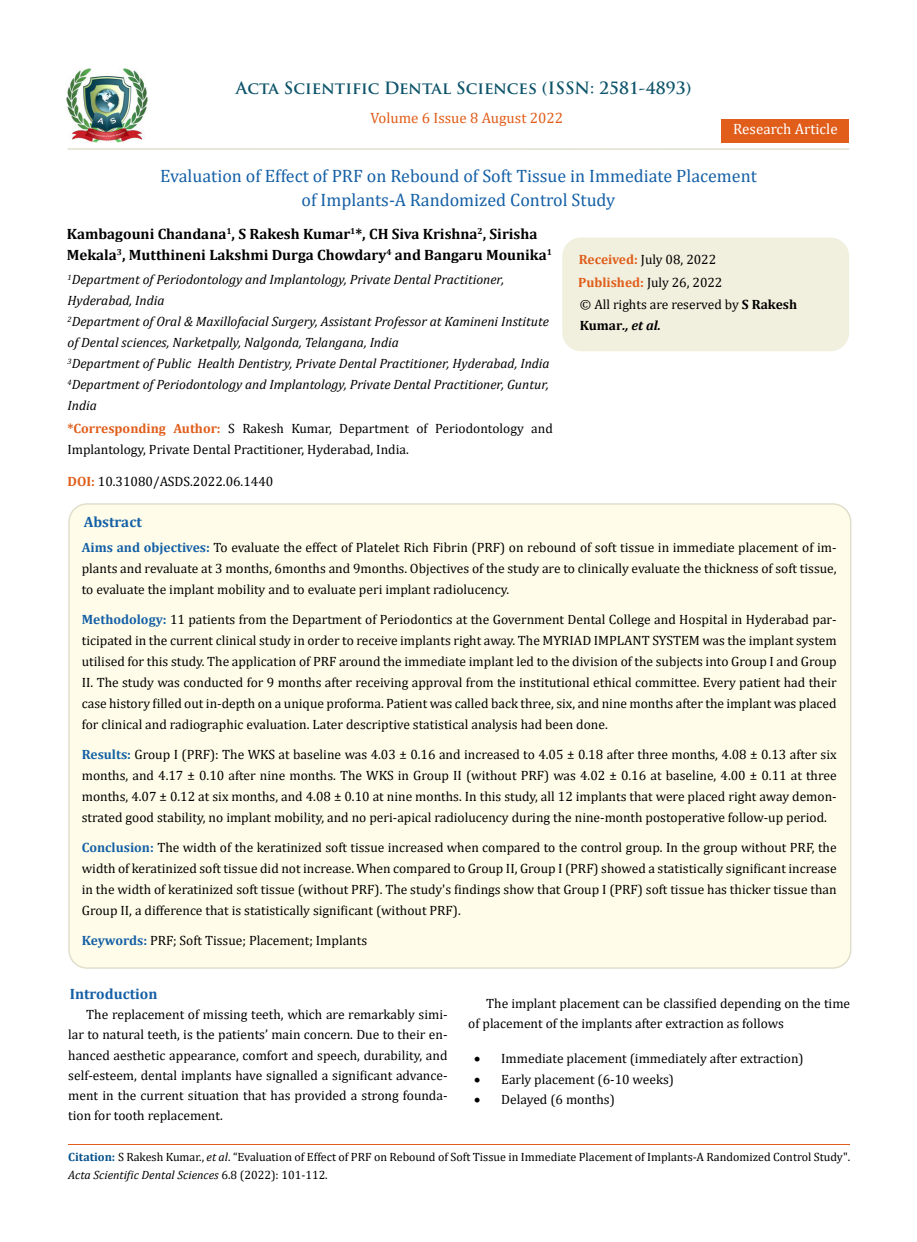
<style>
.page{position:relative;width:917px;height:1242px;background:#fff}
.page>*{position:absolute;margin:0;border:0;box-sizing:border-box;transform-origin:0 0}
.t1{font:18px/24px "Cambria";color:#1560a6;text-align:center}
.t2{font:700 16.5px "Trajan Pro";color:#0e546a}
.t3{font:700 15px/21px "Cambria";color:#000}
.t4{font:15px "Cambria";color:#e05d1a}
.t5{font:700 15px "Cambria";color:#1560a6}
.t6{font:15px "Cambria";color:#fff}
.t7{font:13.5px/21px "Cambria";color:#000;text-align:justify}
.t8{font:italic 13.5px/21px "Cambria";color:#000}
.t9{font:12px/18px "Cambria";color:#000}
.s1{font-weight:700;color:#e05d1a}
.s2{font-weight:700}
.s3{font-weight:700;font-style:italic}
.s4{font-weight:700;color:#1560a6}
.s5{font-weight:700;color:#035089}
.s6{font-style:italic}
</style>
<div class="page">
<img style="left:67px;top:68px;width:80px;height:74px">
<div style="left:721px;top:119px;width:128px;height:23px;background:#e05d1a"></div>
<div style="left:563px;top:238px;width:285px;height:113px;background:#f1f0de;border-radius:18px"></div>
<div style="left:562px;top:238px;width:287px;height:113px;border:2px solid #f1f0de;border-radius:18px"></div>
<div style="left:69px;top:504px;width:781px;height:464px;background:#fffde9;border-radius:18px"></div>
<hr style="left:68px;top:1144px;width:782px;height:1px;background:#e05d1a">
<hr style="left:67px;top:148px;width:782px;height:2px;background:#e0dfcd">
<p class="t2" style="left:236px;top:77px;width:457px">Acta Scientific Dental Sciences (ISSN: 2581-4893)</p>
<p class="t4" style="left:370px;top:109px;width:194px">Volume 6 Issue 8 August 2022</p>
<p class="t6" style="left:733px;top:120px;width:106px">Research Article</p>
<h1 class="t1" style="left:160px;top:163px;width:598px">Evaluation of Effect of PRF on Rebound of Soft Tissue in Immediate Placement of Implants-A Randomized Control Study</h1>
<p class="t3" style="left:67px;top:223px;width:487px">Kambagouni Chandana<sup>1</sup>, S Rakesh Kumar<sup>1</sup>*, CH Siva Krishna<sup>2</sup>, Sirisha<br>Mekala<sup>3</sup>, Mutthineni Lakshmi Durga Chowdary<sup>4</sup> and Bangaru Mounika<sup>1</sup></p>
<p class="t8" style="left:67px;top:269px;width:483px"><sup>1</sup>Department of Periodontology and Implantology, Private Dental Practitioner, Hyderabad, India<br><sup>2</sup>Department of Oral &amp; Maxillofacial Surgery, Assistant Professor at Kamineni Institute of Dental sciences, Narketpally, Nalgonda, Telangana, India<br><sup>3</sup>Department of Public Health Dentistry, Private Dental Practitioner, Hyderabad, India <sup>4</sup>Department of Periodontology and Implantology, Private Dental Practitioner, Guntur, India</p>
<p class="t7" style="left:67px;top:418px;width:487px"><span class="s1">*Corresponding Author:</span> S Rakesh Kumar, Department of Periodontology and<br>Implantology, Private Dental Practitioner, Hyderabad, India.</p>
<p class="t7" style="left:578px;top:248px;width:146px;line-height:23px"><span class="s1">Received:</span> July 08, 2022<br><span class="s1">Published:</span> July 26, 2022</p>
<p class="t7" style="left:580px;top:294px;width:219px">© All rights are reserved by <span class="s2">S Rakesh<br>Kumar</span><span class="s3">., et al.</span></p>
<p class="t7" style="left:67px;top:471px;width:207px"><span class="s1">DOI:</span> 10.31080/ASDS.2022.06.1440</p>
<p class="t5" style="left:84px;top:512px;width:60px">Abstract</p>
<p class="t7" style="left:82px;top:537px;width:756px"><span class="s4">Aims and objectives:</span> To evaluate the effect of Platelet Rich Fibrin (PRF) on rebound of soft tissue in immediate placement of im&shy;plants and revaluate at 3 months, 6months and 9months. Objectives of the study are to clinically evaluate the thickness of soft tissue, to evaluate the implant mobility and to evaluate peri implant radiolucency.</p>
<p class="t7" style="left:82px;top:609px;width:756px"><span class="s4">Methodology:</span> 11 patients from the Department of Periodontics at the Government Dental College and Hospital in Hyderabad par&shy;ticipated in the current clinical study in order to receive implants right away. The MYRIAD IMPLANT SYSTEM was the implant system utilised for this study. The application of PRF around the immediate implant led to the division of the subjects into Group I and Group II. The study was conducted for 9 months after receiving approval from the institutional ethical committee. Every patient had their case history filled out in-depth on a unique proforma. Patient was called back three, six, and nine months after the implant was placed for clinical and radiographic evaluation. Later descriptive statistical analysis had been done.</p>
<p class="t7" style="left:82px;top:744px;width:756px"><span class="s4">Results:</span> Group I (PRF): The WKS at baseline was 4.03 ± 0.16 and increased to 4.05 ± 0.18 after three months, 4.08 ± 0.13 after six months, and 4.17 ± 0.10 after nine months. The WKS in Group II (without PRF) was 4.02 ± 0.16 at baseline, 4.00 ± 0.11 at three months, 4.07 ± 0.12 at six months, and 4.08 ± 0.10 at nine months. In this study, all 12 implants that were placed right away demon&shy;strated good stability, no implant mobility, and no peri-apical radiolucency during the nine-month postoperative follow-up period.</p>
<p class="t7" style="left:82px;top:837px;width:756px"><span class="s4">Conclusion:</span> The width of the keratinized soft tissue increased when compared to the control group. In the group without PRF, the width of keratinized soft tissue did not increase. When compared to Group II, Group I (PRF) showed a statistically significant increase in the width of keratinized soft tissue (without PRF). The study's findings show that Group I (PRF) soft tissue has thicker tissue than Group II, a difference that is statistically significant (without PRF).</p>
<p class="t7" style="left:82px;top:930px;width:287px"><span class="s4">Keywords:</span> PRF; Soft Tissue; Placement; Implants</p>
<p class="t5" style="left:70px;top:983px;width:89px">Introduction</p>
<p class="t7" style="left:68px;top:1004px;width:381px;line-height:20.2px;text-indent:18px">The replacement of missing teeth, which are remarkably simi&shy;lar to natural teeth, is the patients’ main concern. Due to their en&shy;hanced aesthetic appearance, comfort and speech, durability, and self-esteem, dental implants have signalled a significant advance&shy;ment in the current situation that has provided a strong founda&shy;tion for tooth replacement.</p>
<p class="t7" style="left:468px;top:993px;width:383px;line-height:20.2px;text-indent:18px">The implant placement can be classified depending on the time of placement of the implants after extraction as follows</p>
<p class="t7" style="left:474px;top:1048px;width:331px">• Immediate placement (immediately after extraction)</p>
<p class="t7" style="left:474px;top:1068px;width:201px">• Early placement (6-10 weeks)</p>
<p class="t7" style="left:474px;top:1089px;width:142px">• Delayed (6 months)</p>
<p class="t9" style="left:68px;top:1148px;width:783px"><span class="s5">Citation:</span> S Rakesh Kumar., <span class="s6">et al</span>. “Evaluation of Effect of PRF on Rebound of Soft Tissue in Immediate Placement of Implants-A Randomized Control Study".<br><span class="s6">Acta Scientific Dental Sciences</span> 6.8 (2022): 101-112.</p>
</div>
